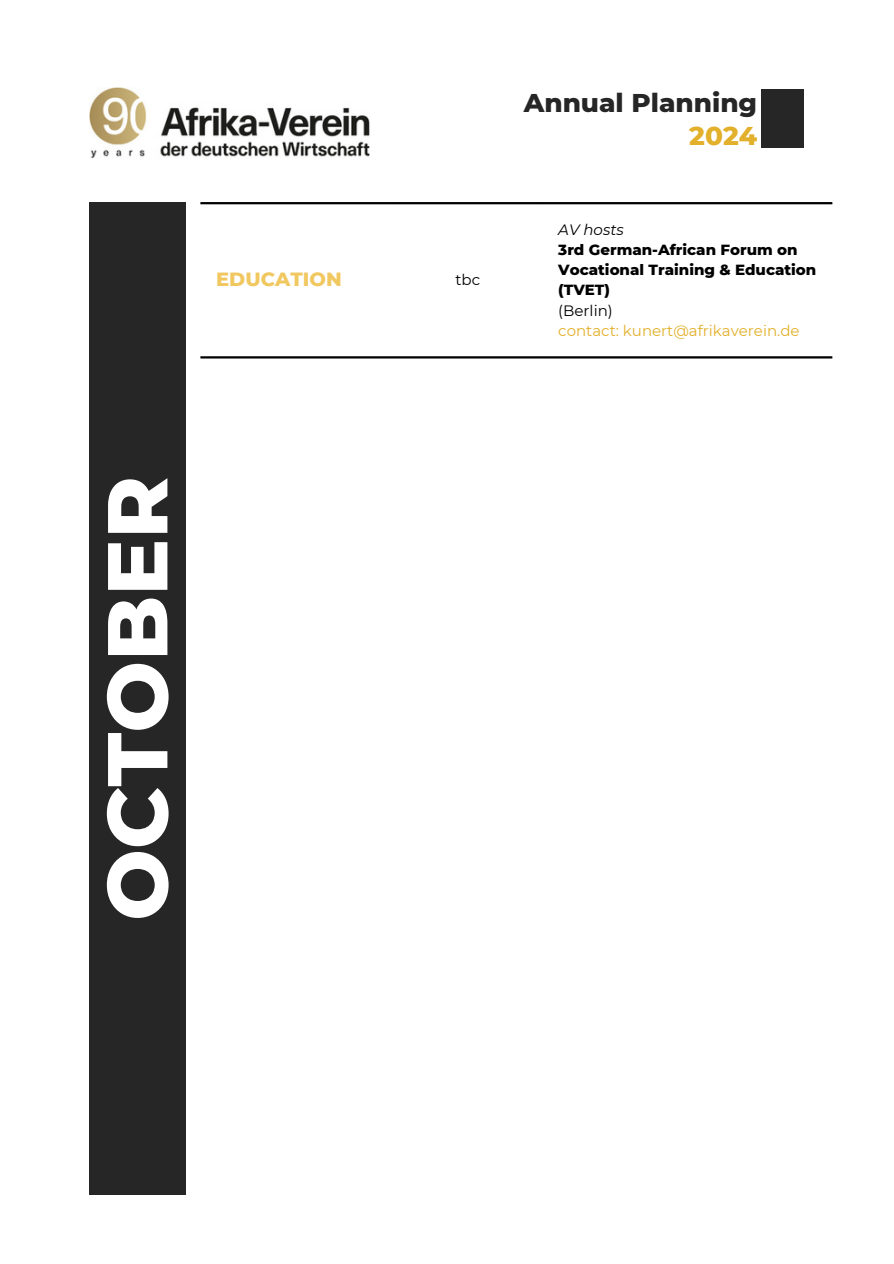
<style>
.page{position:relative;width:894px;height:1264px;background:#fff}
.page>*{position:absolute;margin:0;border:0;box-sizing:border-box;transform-origin:0 0}
.t1{font:800 84.75px "Montserrat";color:#fff}
.t2{font:800 26.25px "Montserrat";color:#272626}
.t3{font:800 26.25px "Montserrat";color:#e3b02b}
.t4{font:800 19.5px "Montserrat";color:#f1c860}
.t5{font:800 15px/20.2px "Montserrat";color:#000}
.t6{font:15px "Montserrat";color:#e3b02b}
.t7{font:15px "Montserrat";color:#000}
.t8{font:italic 15px "Montserrat";color:#000}
</style>
<div class="page">
<div style="left:89px;top:202px;width:97px;height:992px;background:#272626"></div>
<hr style="left:200px;top:202px;width:632px;height:2px;background:#000">
<hr style="left:200px;top:356px;width:632px;height:2px;background:#000">
<div style="left:761px;top:89px;width:43px;height:59px;background:#272626"></div>
<img style="left:89px;top:88px;width:280px;height:71px">
<h3 class="t4" style="left:216px;top:267px;width:127px">EDUCATION</h3>
<p class="t7" style="left:455px;top:271px;width:26px">tbc</p>
<h2 class="t2" style="left:523px;top:87px;width:235px">Annual Planning</h2>
<h2 class="t3" style="left:689px;top:119px;width:69px">2024</h2>
<p class="t8" style="left:558px;top:220px;width:67px">AV hosts</p>
<p class="t5" style="left:558px;top:239px;width:259px">3rd German-African Forum on<br>Vocational Training &amp; Education (TVET)</p>
<p class="t7" style="left:558px;top:301px;width:56px">(Berlin)</p>
<p class="t6" style="left:558px;top:321px;width:243px">contact: kunert@afrikaverein.de</p>
<h1 class="t1" style="left:85px;top:920px;width:446px;rotate:-90deg">OCTOBER</h1>
</div>
